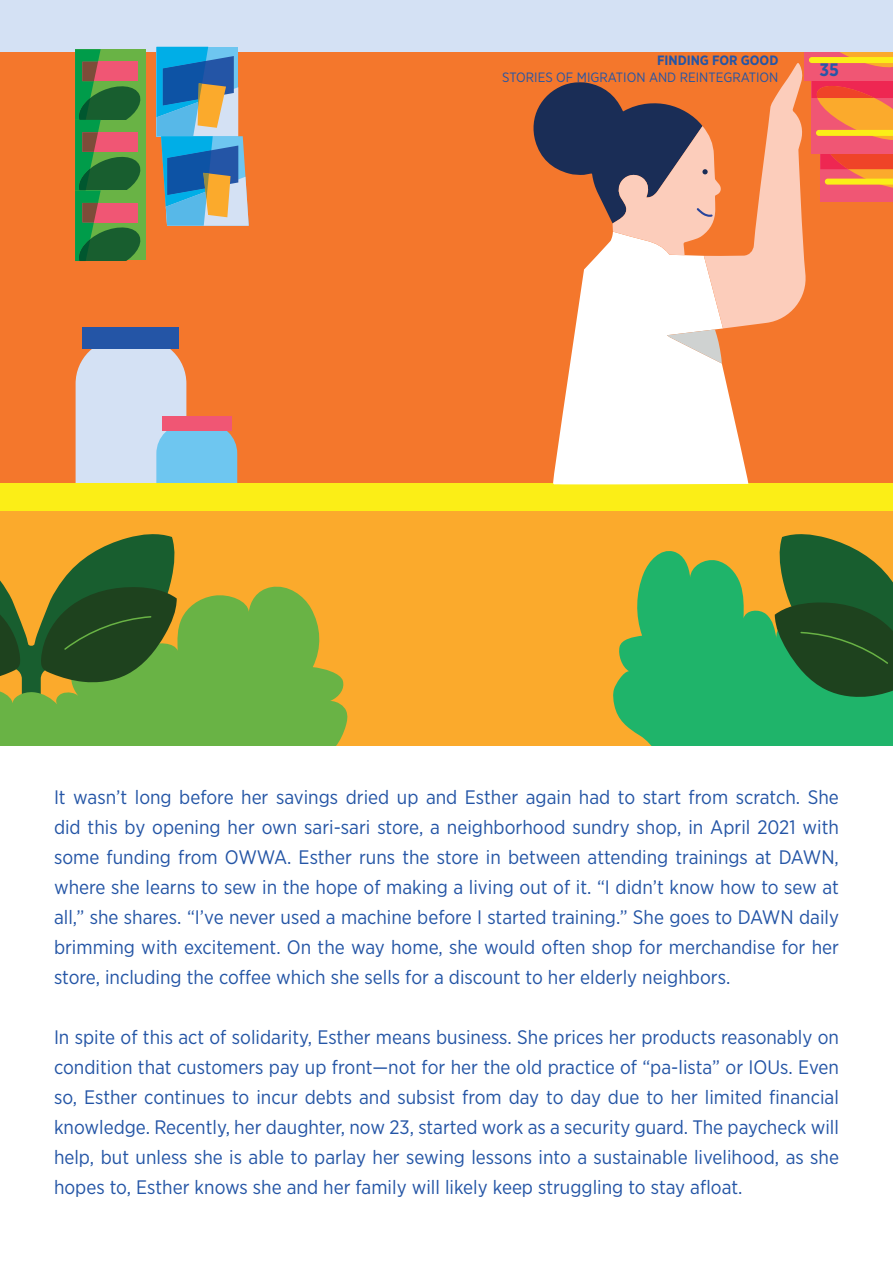
<style>
.page{position:relative;width:893px;height:1263px;background:#fff}
.page>*{position:absolute;margin:0;border:0;box-sizing:border-box;transform-origin:0 0}
.t1{font:19.5px/30px "Gotham Narrow";color:#2455a6;text-align:justify}
.t2{font:700 18px "Gotham Narrow";color:#2856a7}
.t3{font:13.5px "Gotham Narrow";color:#2455a6}
.t4{font:700 13.5px "Gotham Narrow";color:#2455a6}
</style>
<div class="page">
<div style="left:0;top:0;width:893px;height:528px;background:#f4772c"></div>
<div style="left:83px;top:327px;width:96px;height:22px;background:#2455a6"></div>
<svg style="left:76px;top:339px;width:161px;height:144px"></svg>
<div style="left:162px;top:416px;width:69px;height:14px;background:#f05674"></div>
<div style="left:0;top:504px;width:893px;height:242px;background:#fbaa2c"></div>
<svg style="left:0;top:586px;width:348px;height:160px;fill:#69b345"></svg>
<svg style="left:0;top:534px;width:177px;height:197px"></svg>
<svg style="left:613px;top:551px;width:280px;height:195px;fill:#1fb46a"></svg>
<svg style="left:775px;top:534px;width:118px;height:197px;background:#307037"></svg>
<div style="left:0;top:483px;width:893px;height:28px;background:#fbee17"></div>
<svg style="left:553px;top:363px;width:195px;height:121px;background:#fdf0e7"></svg>
<svg style="left:529px;top:51px;width:364px;height:312px"></svg>
<div style="left:0;top:0;width:893px;height:51px;background:#d4e1f4"></div>
<div style="left:75px;top:49px;width:71px;height:71px;background:#69b345"></div>
<div style="left:75px;top:120px;width:71px;height:70px;background:#69b345"></div>
<div style="left:75px;top:190px;width:71px;height:70px;background:#69b345"></div>
<svg style="left:75px;top:49px;width:66px;height:212px"></svg>
<svg style="left:157px;top:47px;width:92px;height:179px;background:#6998af"></svg>
<p class="t4" style="left:657px;top:52px;width:123px">FINDING FOR GOOD</p>
<p class="t3" style="left:502px;top:68px;width:278px">STORIES OF MIGRATION AND REINTEGRATION</p>
<p class="t2" style="left:819px;top:58px;width:21px">35</p>
<p class="t1" style="left:54px;top:782px;width:786px">It wasn’t long before her savings dried up and Esther again had to start from scratch. She did this by opening her own sari-sari store, a neighborhood sundry shop, in April 2021 with some funding from OWWA. Esther runs the store in between attending trainings at DAWN, where she learns to sew in the hope of making a living out of it. “I didn’t know how to sew at all,” she shares. “I’ve never used a machine before I started training.” She goes to DAWN daily brimming with excitement. On the way home, she would often shop for merchandise for her store, including the coffee which she sells for a discount to her elderly neighbors.</p>
<p class="t1" style="left:54px;top:1022px;width:787px">In spite of this act of solidarity, Esther means business. She prices her products reasonably on condition that customers pay up front—not for her the old practice of “pa-lista” or IOUs. Even so, Esther continues to incur debts and subsist from day to day due to her limited financial knowledge. Recently, her daughter, now 23, started work as a security guard. The paycheck will help, but unless she is able to parlay her sewing lessons into a sustainable livelihood, as she hopes to, Esther knows she and her family will likely keep struggling to stay afloat.</p>
</div>
